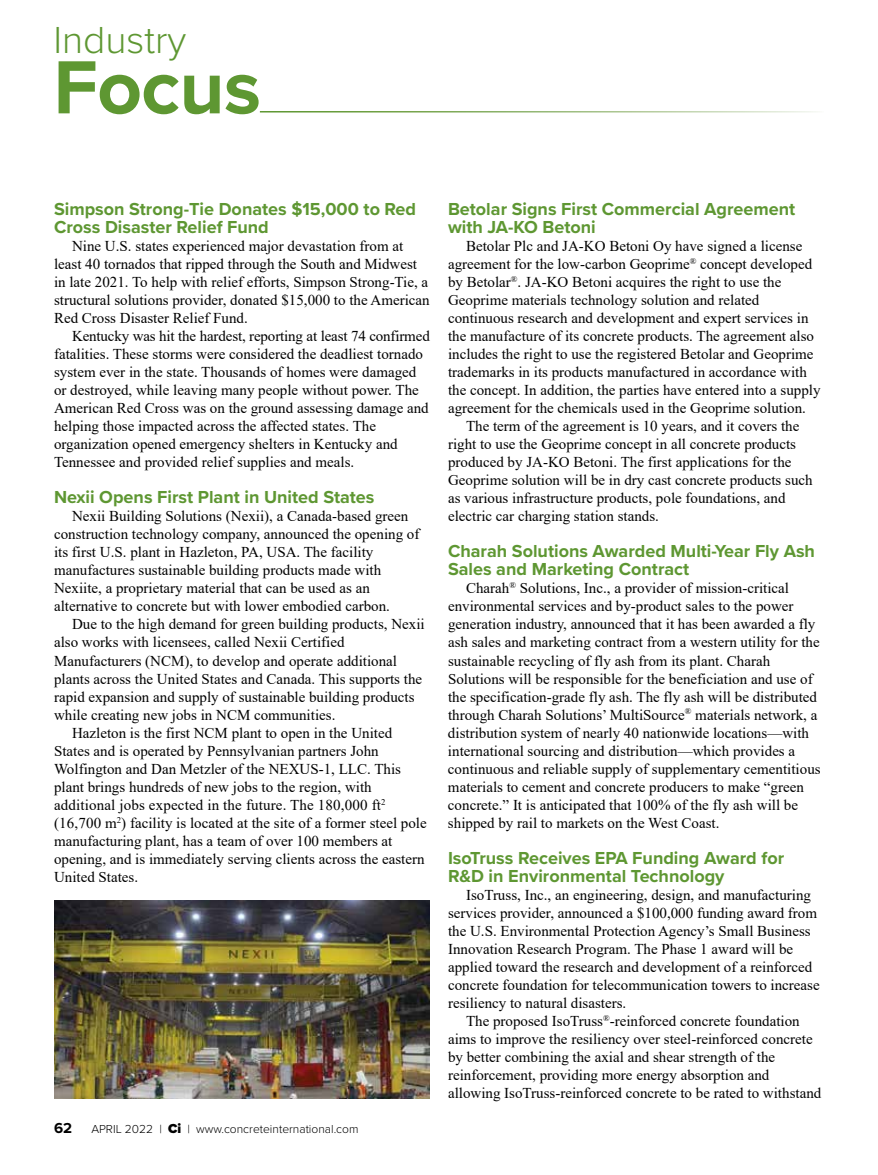
<style>
.page{position:relative;width:878px;height:1175px;background:#fff}
.page>*{position:absolute;margin:0;border:0;box-sizing:border-box;transform-origin:0 0}
.t1{font:700 78px "Proxima Nova";letter-spacing:-.01em;color:#5e9732}
.t2{font:300 39px "Proxima Nova";color:#5e9732}
.t3{font:700 18px/18px "Proxima Nova";color:#5e9732}
.t4{font:15px/18px "Times New Roman";color:#000}
.t5{font:700 15px "Proxima Nova";color:#000}
.t6{font:300 12px "Proxima Nova";color:#000}
.s1{font-weight:900;font-size:13.5px}
</style>
<div class="page">
<img style="left:54px;top:900px;width:376px;height:198px">
<h2 class="t2" style="left:53px;top:11px;width:134px">Industry</h2>
<h1 class="t1" style="left:53px;top:29px;width:209px">Focus</h1>
<p class="t3" style="left:54px;top:200px;width:363px">Simpson Strong-Tie Donates $15,000 to Red<br>Cross Disaster Relief Fund</p>
<p class="t4" style="left:54px;top:237px;width:377px;text-indent:18px">Nine U.S. states experienced major devastation from at least 40 tornados that ripped through the South and Midwest in late 2021. To help with relief efforts, Simpson Strong-Tie, a structural solutions provider, donated $15,000 to the American Red Cross Disaster Relief Fund.</p>
<p class="t4" style="left:54px;top:327px;width:377px;text-indent:18px">Kentucky was hit the hardest, reporting at least 74 confirmed fatalities. These storms were considered the deadliest tornado system ever in the state. Thousands of homes were damaged or destroyed, while leaving many people without power. The American Red Cross was on the ground assessing damage and helping those impacted across the affected states. The organization opened emergency shelters in Kentucky and Tennessee and provided relief supplies and meals.</p>
<p class="t3" style="left:54px;top:488px;width:322px">Nexii Opens First Plant in United States</p>
<p class="t4" style="left:54px;top:507px;width:367px;text-indent:18px">Nexii Building Solutions (Nexii), a Canada-based green construction technology company, announced the opening of its first U.S. plant in Hazleton, PA, USA. The facility manufactures sustainable building products made with Nexiite, a proprietary material that can be used as an alternative to concrete but with lower embodied carbon.</p>
<p class="t4" style="left:72px;top:615px;width:354px">Due to the high demand for green building products, Nexii</p>
<p class="t4" style="left:54px;top:633px;width:292px">also works with licensees, called Nexii Certified</p>
<p class="t4" style="left:54px;top:651px;width:344px">Manufacturers (NCM), to develop and operate additional</p>
<p class="t4" style="left:54px;top:669px;width:369px">plants across the United States and Canada. This supports the</p>
<p class="t4" style="left:54px;top:687px;width:362px">rapid expansion and supply of sustainable building products</p>
<p class="t4" style="left:54px;top:705px;width:283px">while creating new jobs in NCM communities.</p>
<p class="t4" style="left:72px;top:723px;width:321px">Hazleton is the first NCM plant to open in the United</p>
<p class="t4" style="left:54px;top:741px;width:326px">States and is operated by Pennsylvanian partners John</p>
<p class="t4" style="left:54px;top:759px;width:348px">Wolfington and Dan Metzler of the NEXUS-1, LLC. This</p>
<p class="t4" style="left:54px;top:777px;width:319px">plant brings hundreds of new jobs to the region, with</p>
<p class="t4" style="left:54px;top:795px;width:333px">additional jobs expected in the future. The 180,000 ft<sup>2</sup></p>
<p class="t4" style="left:54px;top:813px;width:374px">(16,700 m<sup>2</sup>) facility is located at the site of a former steel pole</p>
<p class="t4" style="left:54px;top:831px;width:340px">manufacturing plant, has a team of over 100 members at</p>
<p class="t4" style="left:54px;top:849px;width:372px">opening, and is immediately serving clients across the eastern</p>
<p class="t4" style="left:54px;top:867px;width:86px">United States.</p>
<p class="t5" style="left:54px;top:1116px;width:20px">62</p>
<p class="t6" style="left:91px;top:1119px;width:268px">APRIL 2022 | <span class="s1">Ci</span> | www.concreteinternational.com</p>
<p class="t3" style="left:448px;top:200px;width:349px">Betolar Signs First Commercial Agreement with JA-KO Betoni</p>
<p class="t4" style="left:466px;top:237px;width:338px">Betolar Plc and JA-KO Betoni Oy have signed a license</p>
<p class="t4" style="left:448px;top:255px;width:366px">agreement for the low-carbon Geoprime<sup>®</sup> concept developed</p>
<p class="t4" style="left:448px;top:273px;width:335px">by Betolar<sup>®</sup>. JA-KO Betoni acquires the right to use the</p>
<p class="t4" style="left:448px;top:291px;width:313px">Geoprime materials technology solution and related</p>
<p class="t4" style="left:448px;top:309px;width:362px">continuous research and development and expert services in</p>
<p class="t4" style="left:448px;top:327px;width:367px">the manufacture of its concrete products. The agreement also</p>
<p class="t4" style="left:448px;top:345px;width:367px">includes the right to use the registered Betolar and Geoprime</p>
<p class="t4" style="left:448px;top:363px;width:360px">trademarks in its products manufactured in accordance with</p>
<p class="t4" style="left:448px;top:381px;width:374px">the concept. In addition, the parties have entered into a supply</p>
<p class="t4" style="left:448px;top:399px;width:359px">agreement for the chemicals used in the Geoprime solution.</p>
<p class="t4" style="left:466px;top:417px;width:335px">The term of the agreement is 10 years, and it covers the</p>
<p class="t4" style="left:448px;top:435px;width:349px">right to use the Geoprime concept in all concrete products</p>
<p class="t4" style="left:448px;top:453px;width:345px">produced by JA-KO Betoni. The first applications for the</p>
<p class="t4" style="left:448px;top:471px;width:366px">Geoprime solution will be in dry cast concrete products such</p>
<p class="t4" style="left:448px;top:489px;width:339px">as various infrastructure products, pole foundations, and</p>
<p class="t4" style="left:448px;top:507px;width:212px">electric car charging station stands.</p>
<p class="t3" style="left:448px;top:542px;width:368px">Charah Solutions Awarded Multi-Year Fly Ash<br>Sales and Marketing Contract</p>
<p class="t4" style="left:448px;top:579px;width:374px;text-indent:18px">Charah<sup>®</sup> Solutions, Inc., a provider of mission-critical environmental services and by-product sales to the power generation industry, announced that it has been awarded a fly ash sales and marketing contract from a western utility for the sustainable recycling of fly ash from its plant. Charah Solutions will be responsible for the beneficiation and use of the specification-grade fly ash. The fly ash will be distributed through Charah Solutions’ MultiSource<sup>®</sup> materials network, a distribution system of nearly 40 nationwide locations—with international sourcing and distribution—which provides a continuous and reliable supply of supplementary cementitious materials to cement and concrete producers to make “green concrete.” It is anticipated that 100% of the fly ash will be shipped by rail to markets on the West Coast.</p>
<p class="t3" style="left:448px;top:848px;width:337px">IsoTruss Receives EPA Funding Award for<br>R&amp;D in Environmental Technology</p>
<p class="t4" style="left:448px;top:885px;width:373px;text-indent:18px">IsoTruss, Inc., an engineering, design, and manufacturing services provider, announced a $100,000 funding award from the U.S. Environmental Protection Agency’s Small Business Innovation Research Program. The Phase 1 award will be applied toward the research and development of a reinforced concrete foundation for telecommunication towers to increase resiliency to natural disasters.</p>
<p class="t4" style="left:448px;top:1011px;width:375px;text-indent:18px">The proposed IsoTruss<sup>®</sup>-reinforced concrete foundation aims to improve the resiliency over steel-reinforced concrete by better combining the axial and shear strength of the reinforcement, providing more energy absorption and allowing IsoTruss-reinforced concrete to be rated to withstand</p>
</div>
